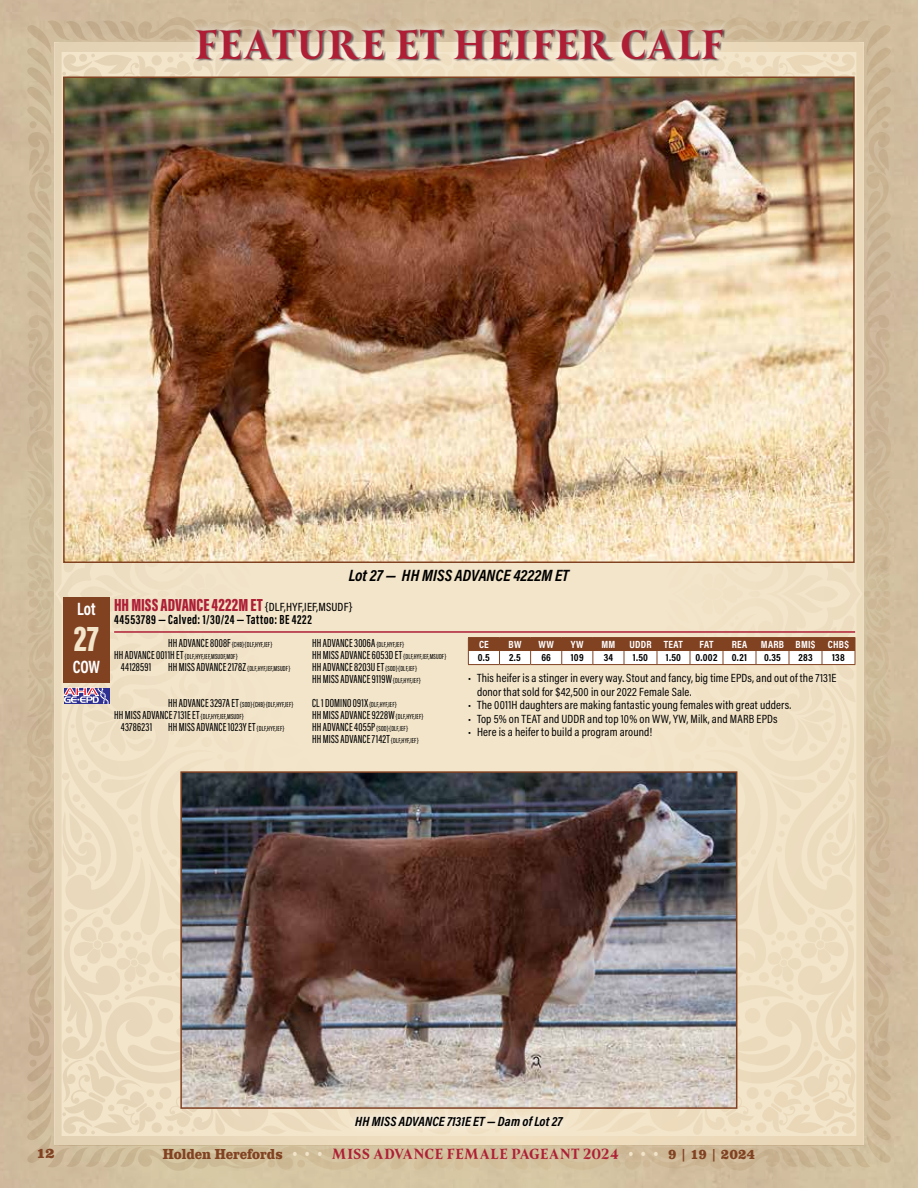
<style>
.page{position:relative;width:918px;height:1188px;background:#d0bd9d}
.page>*{position:absolute;margin:0;border:0;box-sizing:border-box;transform-origin:0 0}
.t1{font:42px "Belda Nor Ex B";letter-spacing:.015em;color:#ae1f36}
.t2{font:900 36px "Acumin Pro Extra Cond";color:#f3e5ca}
.t3{font:900 18px "Acumin Pro Extra Cond";color:#ae1f36}
.t4{font:700 18px "Acumin Pro Cond";letter-spacing:.005em;color:#fff;scale:.9 1}
.t5{font:italic 700 16.5px "Acumin Pro Cond";letter-spacing:.005em;color:#000}
.t6{font:15px "Belda Nor Ex B";letter-spacing:.02em;color:#ae1f36}
.t7{font:700 expanded 15px "Clarendon URW";color:#814222}
.t8{font:700 13.5px "Acumin Pro Extra Cond";letter-spacing:.04em;color:#000}
.t9{font:italic 700 13.5px "Acumin Pro Cond";letter-spacing:.01em;color:#000}
.t10{font:500 12px/12px "Acumin Pro Extra Cond";letter-spacing:.015em;color:#000}
.t11{font:12px/13.5px "Acumin Pro Cond";letter-spacing:.01em;color:#000}
.t12{font:700 10.5px "Acumin Pro Cond";letter-spacing:.025em;color:#000}
.t13{font:700 10.5px "Acumin Pro Cond";letter-spacing:.02em;color:#fff}
.t14{font:500 7.5px "Acumin Pro Extra Cond";letter-spacing:.025em;color:#000}
.s1{font-family:"Acumin Pro Cond";font-weight:500;font-size:12px;color:#000}
.s2{font-size:12px}
.s3{font-size:7.5px}
.s4{font-family:"Clarendon URW Ext Nar";font-weight:700;color:#814222}
.s5{font-family:"Clarendon URW Ext Nar";font-weight:700;color:#f3e5ca}
.s6{font-family:"Clarendon URW Ext Nar";font-weight:300;color:#814222}
</style>
<div class="page">
<img style="left:26px;top:17px;width:866px;height:1155px">
<hr style="left:822px;top:664px;width:33px;height:1px;background:#814222">
<img style="left:183px;top:774px;width:551px;height:332px">
<div style="left:180px;top:771px;width:557px;height:338px;border:2px solid #814222"></div>
<div style="left:346px;top:1107px;width:226px;height:28px;background:#fff;opacity:.75"></div>
<h1 class="t1" style="left:195px;top:17px;width:530px">FEATURE ET HEIFER CALF</h1>
<h3 class="t4" style="left:77px;top:597px;width:22px">Lot</h3>
<h2 class="t2" style="left:74px;top:617px;width:27px">27</h2>
<h3 class="t4" style="left:73px;top:655px;width:32px">COW</h3>
<h3 class="t5" style="left:349px;top:564px;width:222px">Lot 27 — HH MISS ADVANCE 4222M ET</h3>
<h3 class="t3" style="left:114px;top:594px;width:240px">HH MISS ADVANCE 4222M ET <span class="s1">{DLF,HYF,IEF,MSUDF}</span></h3>
<p class="t8" style="left:114px;top:612px;width:199px">44553789 — Calved: 1/30/24 — Tattoo: BE 4222</p>
<p class="t14" style="left:168px;top:640px;width:106px"><span class="s2">HH ADVANCE 8008F</span> {CHB}{DLF,HYF,IEF}</p>
<p class="t10" style="left:312px;top:637px;width:94px">HH ADVANCE 3006A <span class="s3">{DLF,HYF,IEF}</span></p>
<p class="t14" style="left:114px;top:652px;width:125px"><span class="s2">HH ADVANCE 0011H ET</span> {DLF,HYF,IEF,MSUDF,MDF}</p>
<p class="t10" style="left:312px;top:649px;width:136px">HH MISS ADVANCE 6053D ET <span class="s3">{DLF,HYF,IEF,MSUDF}</span></p>
<p class="t10" style="left:121px;top:661px;width:32px">44128591</p>
<p class="t14" style="left:168px;top:664px;width:124px"><span class="s2">HH MISS ADVANCE 2178Z</span> {DLF,HYF,IEF,MSUDF}</p>
<p class="t10" style="left:312px;top:661px;width:110px">HH ADVANCE 8203U ET <span class="s3">{SOD}{DLF,IEF}<br></span>HH MISS ADVANCE 9119W <span class="s3">{DLF,HYF,IEF}</span></p>
<p class="t14" style="left:168px;top:700px;width:127px"><span class="s2">HH ADVANCE 3297A ET</span> {SOD}{CHB}{DLF,HYF,IEF}</p>
<p class="t10" style="left:312px;top:697px;width:86px">CL 1 DOMINO 091X <span class="s3">{DLF,HYF,IEF}</span></p>
<p class="t10" style="left:114px;top:709px;width:131px">HH MISS ADVANCE 7131E ET <span class="s3">{DLF,HYF,IEF,MSUDF}</span></p>
<p class="t10" style="left:312px;top:709px;width:113px">HH MISS ADVANCE 9228W <span class="s3">{DLF,HYF,IEF}</span></p>
<p class="t10" style="left:121px;top:721px;width:33px">43786231</p>
<p class="t10" style="left:168px;top:721px;width:118px">HH MISS ADVANCE 1023Y ET <span class="s3">{DLF,HYF,IEF}</span></p>
<p class="t10" style="left:312px;top:721px;width:108px">HH ADVANCE 4055P <span class="s3">{SOD}{DLF,IEF}<br></span>HH MISS ADVANCE 7142T <span class="s3">{DLF,HYF,IEF}</span></p>
<p class="t13" style="left:479px;top:638px;width:11px">CE</p>
<p class="t13" style="left:509px;top:638px;width:14px">BW</p>
<p class="t13" style="left:538px;top:638px;width:17px">WW</p>
<p class="t13" style="left:571px;top:638px;width:14px">YW</p>
<p class="t13" style="left:602px;top:638px;width:15px">MM</p>
<p class="t13" style="left:629px;top:638px;width:55px">UDDR TEAT</p>
<p class="t13" style="left:700px;top:638px;width:15px">FAT</p>
<p class="t13" style="left:732px;top:638px;width:17px">REA</p>
<p class="t13" style="left:761px;top:638px;width:90px">MARB BMI$ CHB$</p>
<p class="t12" style="left:478px;top:651px;width:14px">0.5</p>
<p class="t12" style="left:509px;top:651px;width:13px">2.5</p>
<p class="t12" style="left:541px;top:651px;width:11px">66</p>
<p class="t12" style="left:571px;top:651px;width:14px">109</p>
<p class="t12" style="left:604px;top:651px;width:11px">34</p>
<p class="t12" style="left:633px;top:651px;width:17px">1.50</p>
<p class="t12" style="left:666px;top:651px;width:17px">1.50</p>
<p class="t12" style="left:696px;top:651px;width:23px">0.002</p>
<p class="t12" style="left:732px;top:651px;width:17px">0.21</p>
<p class="t12" style="left:764px;top:651px;width:18px">0.35</p>
<p class="t12" style="left:798px;top:651px;width:16px">283</p>
<p class="t12" style="left:832px;top:651px;width:14px">138</p>
<p class="t11" style="left:477px;top:671px;width:361px;text-indent:-9px">• This heifer is a stinger in every way. Stout and fancy, big time EPDs, and out of the 7131E donor that sold for $42,500 in our 2022 Female Sale.</p>
<p class="t11" style="left:468px;top:698px;width:325px">• The 0011H daughters are making fantastic young females with great udders.</p>
<p class="t11" style="left:468px;top:711px;width:311px">• Top 5% on TEAT and UDDR and top 10% on WW, YW, Milk, and MARB EPDs</p>
<p class="t11" style="left:468px;top:725px;width:186px">• Here is a heifer to build a program around!</p>
<p class="t9" style="left:355px;top:1112px;width:209px">HH MISS ADVANCE 7131E ET — Dam of Lot 27</p>
<p class="t7" style="left:36px;top:1141px;width:20px">12</p>
<p class="t6" style="left:163px;top:1144px;width:594px"><span class="s4">Holden Herefords</span> <span class="s5">• • •</span> MISS ADVANCE FEMALE PAGEANT 2024 <span class="s5">• • •</span> <span class="s4">9</span> <span class="s6">|</span> <span class="s4">19</span> <span class="s6">|</span> <span class="s4">2024</span></p>
</div>
